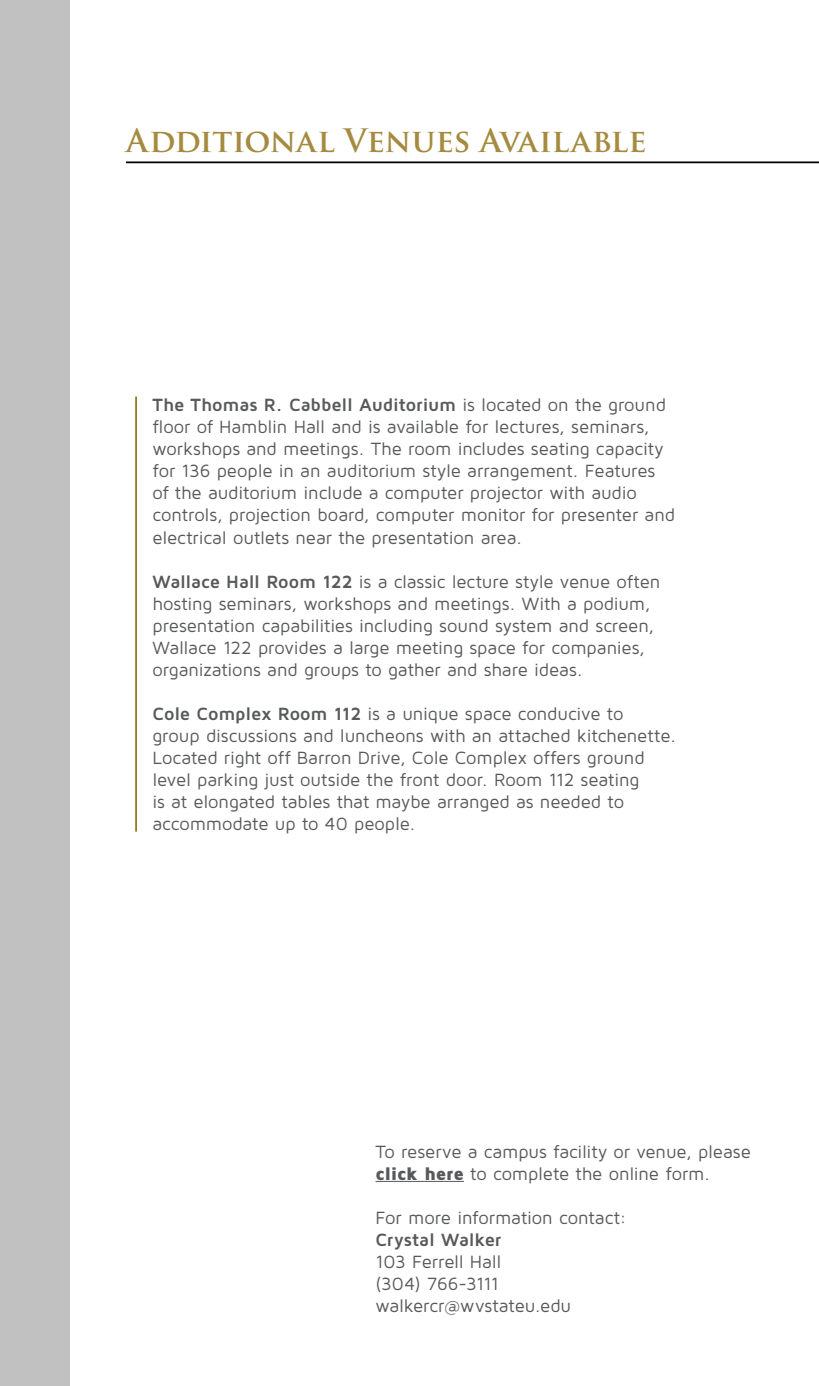
<style>
.page{position:relative;width:819px;height:1386px;background:#fff}
.page>*{position:absolute;margin:0;border:0;box-sizing:border-box;transform-origin:0 0}
.t1{font:700 31.5px "Trajan Pro";letter-spacing:-.005em;color:#a48b3f}
.t2{font:18.38px/22.1px "Maven Pro";letter-spacing:-.005em;color:#58595b}
.t3{font:700 18.38px "Maven Pro";letter-spacing:-.005em;color:#58595b}
.s1{font-weight:700}
.s2{font-weight:900}
</style>
<div class="page">
<hr style="left:818px;top:0;width:1px;height:1386px;background:#000">
<hr style="left:126px;top:161px;width:693px;height:2px;background:#000">
<div style="left:0;top:0;width:69px;height:1386px;background:#c1c1c2"></div>
<hr style="left:135px;top:397px;width:2px;height:435px;background:#91771b">
<hr style="left:375px;top:1181px;width:89px;height:1px;background:#58595b">
<h1 class="t1" style="left:126px;top:121px;width:522px">Additional Venues Available</h1>
<p class="t2" style="left:152px;top:393px;width:524px"><span class="s1">The Thomas R. Cabbell Auditorium</span> is located on the ground floor of Hamblin Hall and is available for lectures, seminars, workshops and meetings. The room includes seating capacity for 136 people in an auditorium style arrangement. Features of the auditorium include a computer projector with audio controls, projection board, computer monitor for presenter and electrical outlets near the presentation area.</p>
<p class="t2" style="left:152px;top:570px;width:510px"><span class="s1">Wallace Hall Room 122</span> is a classic lecture style venue often hosting seminars, workshops and meetings. With a podium, presentation capabilities including sound system and screen, Wallace 122 provides a large meeting space for companies, organizations and groups to gather and share ideas.</p>
<p class="t2" style="left:152px;top:702px;width:525px"><span class="s1">Cole Complex Room 112</span> is a unique space conducive to<br>group discussions and luncheons with an attached kitchenette.<br>Located right off Barron Drive, Cole Complex offers ground level parking just outside the front door. Room 112 seating<br>is at elongated tables that maybe arranged as needed to accommodate up to 40 people.</p>
<p class="t2" style="left:375px;top:1140px;width:377px">To reserve a campus facility or venue, please <span class="s2">click here</span> to complete the online form.</p>
<p class="t2" style="left:375px;top:1206px;width:253px">For more information contact:</p>
<p class="t3" style="left:375px;top:1228px;width:128px">Crystal Walker</p>
<p class="t2" style="left:375px;top:1250px;width:197px">103 Ferrell Hall<br>(304) 766-3111 walkercr@wvstateu.edu</p>
</div>
